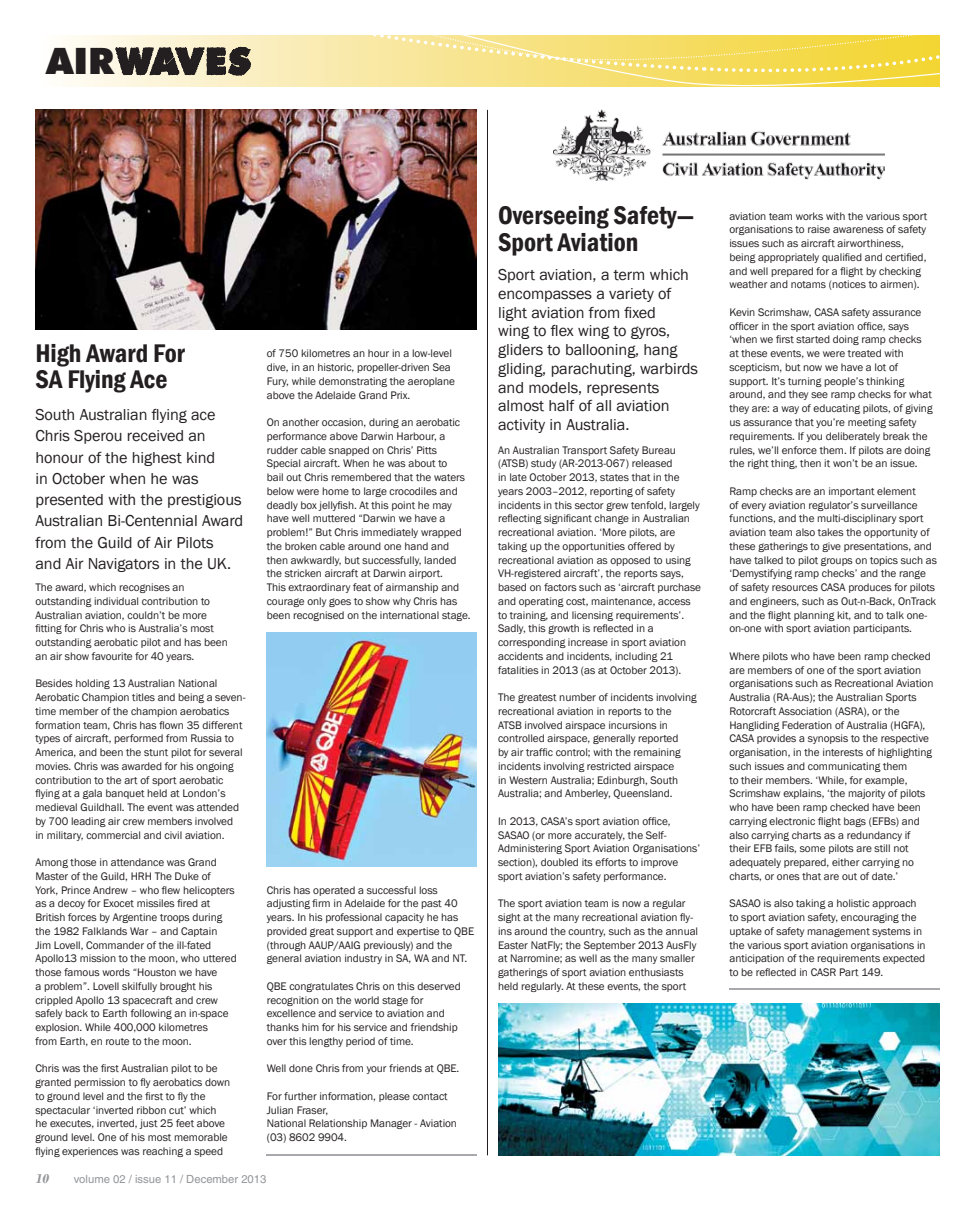
<style>
.page{position:relative;width:975px;height:1205px;background:#fff}
.page>*{position:absolute;margin:0;border:0;box-sizing:border-box;transform-origin:0 0}
.t1{font:900 36.5px "Futura BT";color:#231f20}
.t2{font:600 condensed 26.25px/26.2px "Franklin Gothic";color:#231f20}
.t3{font:16.25px/18.8px "Franklin Gothic";letter-spacing:-.005em;color:#231f20}
.t4{font:italic 700 13.75px "Bodoni";color:#939598}
.t5{font:11.25px/13.8px "Franklin Gothic";letter-spacing:-.005em;color:#231f20}
.t6{font:11.25px "Helvetica";color:#939598}
</style>
<div class="page">
<div style="left:37px;top:35px;width:902px;height:52px;background:linear-gradient(to bottom,#fefbf1,#fefbf1)"></div>
<svg style="left:115px;top:35px;width:825px;height:51px;background:#e9d67f"></svg>
<hr style="left:487px;top:110px;width:1px;height:1045px;background:#231f20">
<hr style="left:729px;top:989px;width:210px;height:1px;background:#a7a9ac">
<img style="left:498px;top:1003px;width:441px;height:152px">
<img style="left:553px;top:110px;width:331px;height:71px">
<hr style="left:267px;top:1154px;width:210px;height:1px;background:#a7a9ac">
<img style="left:35px;top:110px;width:442px;height:220px">
<img style="left:267px;top:632px;width:210px;height:234px">
<h1 class="t1" style="left:47px;top:39px;width:69px">AIR</h1>
<h2 class="t2" style="left:35px;top:340px;width:151px">High Award For<br>SA Flying Ace</h2>
<h3 class="t3" style="left:35px;top:404px;width:209px;line-height:21.2px">South Australian flying ace<br>Chris Sperou received an honour of the highest kind<br>in October when he was presented with the prestigious<br>Australian Bi-Centennial Award from the Guild of Air Pilots and Air Navigators in the UK.</h3>
<p class="t5" style="left:35px;top:581px;width:194px">The award, which recognises an outstanding individual contribution to Australian aviation, couldn’t be more fitting for Chris who is Australia’s most outstanding aerobatic pilot and has been an air show favourite for 40 years.</p>
<p class="t5" style="left:35px;top:677px;width:211px">Besides holding 13 Australian National Aerobatic Champion titles and being a seven&shy;time member of the champion aerobatics formation team, Chris has flown 35 different types of aircraft, performed from Russia to America, and been the stunt pilot for several movies. Chris was awarded for his ongoing contribution to the art of sport aerobatic flying at a gala banquet held at London’s medieval Guildhall. The event was attended by 700 leading air crew members involved<br>in military, commercial and civil aviation.</p>
<p class="t5" style="left:35px;top:856px;width:203px">Among those in attendance was Grand Master of the Guild, HRH The Duke of<br>York, Prince Andrew – who flew helicopters as a decoy for Exocet missiles fired at British forces by Argentine troops during the 1982 Falklands War – and Captain<br>Jim Lovell, Commander of the ill-fated Apollo13 mission to the moon, who uttered those famous words “Houston we have<br>a problem”. Lovell skilfully brought his crippled Apollo 13 spacecraft and crew safely back to Earth following an in-space explosion. While 400,000 kilometres<br>from Earth, en route to the moon.</p>
<p class="t5" style="left:35px;top:1062px;width:196px">Chris was the first Australian pilot to be granted permission to fly aerobatics down to ground level and the first to fly the spectacular ‘inverted ribbon cut’ which he executes, inverted, just 25 feet above ground level. One of his most memorable flying experiences was reaching a speed</p>
<p class="t5" style="left:267px;top:347px;width:190px">of 750 kilometres an hour in a low-level dive, in an historic, propeller-driven Sea Fury, while demonstrating the aeroplane above the Adelaide Grand Prix.</p>
<p class="t5" style="left:267px;top:416px;width:205px">On another occasion, during an aerobatic performance above Darwin Harbour, a rudder cable snapped on Chris’ Pitts Special aircraft. When he was about to<br>bail out Chris remembered that the waters below were home to large crocodiles and deadly box jellyfish. At this point he may have well muttered “Darwin we have a problem!” But Chris immediately wrapped the broken cable around one hand and then awkwardly, but successfully, landed the stricken aircraft at Darwin airport.<br>This extraordinary feat of airmanship and courage only goes to show why Chris has been recognised on the international stage.</p>
<p class="t5" style="left:267px;top:883px;width:209px">Chris has operated a successful loss adjusting firm in Adelaide for the past 40 years. In his professional capacity he has provided great support and expertise to QBE (through AAUP/AAIG previously) and the general aviation industry in SA, WA and NT.</p>
<p class="t5" style="left:267px;top:979px;width:195px">QBE congratulates Chris on this deserved recognition on the world stage for excellence and service to aviation and thanks him for his service and friendship over this lengthy period of time.</p>
<p class="t5" style="left:267px;top:1062px;width:194px">Well done Chris from your friends at QBE.</p>
<p class="t5" style="left:267px;top:1089px;width:192px">For further information, please contact<br>Julian Fraser,<br>National Relationship Manager - Aviation (03) 8602 9904.</p>
<p class="t4" style="left:35px;top:1170px;width:15px">10</p>
<p class="t6" style="left:74px;top:1172px;width:194px">volume 02 / issue 11 / December 2013</p>
<h2 class="t2" style="left:498px;top:202px;width:197px">Overseeing Safety—<br>Sport Aviation</h2>
<p class="t3" style="left:498px;top:266px;width:201px">Sport aviation, a term which encompasses a variety of light aviation from fixed<br>wing to flex wing to gyros, gliders to ballooning, hang gliding, parachuting, warbirds and models, represents almost half of all aviation activity in Australia.</p>
<p class="t5" style="left:498px;top:443px;width:204px">An Australian Transport Safety Bureau (ATSB) study (AR-2013-067) released<br>in late October 2013, states that in the years 2003–2012, reporting of safety incidents in this sector grew tenfold, largely reflecting significant change in Australian recreational aviation. ‘More pilots, are taking up the opportunities offered by recreational aviation as opposed to using VH-registered aircraft’, the reports says, based on factors such as ‘aircraft purchase and operating cost, maintenance, access to training, and licensing requirements’.<br>Sadly, this growth is reflected in a corresponding increase in sport aviation accidents and incidents, including 21 fatalities in 2013 (as at October 2013).</p>
<p class="t5" style="left:498px;top:691px;width:200px">The greatest number of incidents involving recreational aviation in reports to the ATSB involved airspace incursions in controlled airspace, generally reported<br>by air traffic control; with the remaining incidents involving restricted airspace<br>in Western Australia; Edinburgh, South Australia; and Amberley, Queensland.</p>
<p class="t5" style="left:498px;top:814px;width:203px">In 2013, CASA’s sport aviation office, SASAO (or more accurately, the Self-Administering Sport Aviation Organisations’ section), doubled its efforts to improve sport aviation’s safety performance.</p>
<p class="t5" style="left:498px;top:897px;width:201px">The sport aviation team is now a regular sight at the many recreational aviation fly&shy;ins around the country, such as the annual Easter NatFly; the September 2013 AusFly at Narromine; as well as the many smaller gatherings of sport aviation enthusiasts held regularly. At these events, the sport</p>
<p class="t5" style="left:729px;top:209px;width:199px">aviation team works with the various sport organisations to raise awareness of safety issues such as aircraft airworthiness, being appropriately qualified and certified, and well prepared for a flight by checking weather and notams (notices to airmen).</p>
<p class="t5" style="left:729px;top:306px;width:204px">Kevin Scrimshaw, CASA safety assurance officer in the sport aviation office, says ‘when we first started doing ramp checks at these events, we were treated with scepticism, but now we have a lot of support. It’s turning people’s thinking around, and they see ramp checks for what they are: a way of educating pilots, of giving us assurance that you’re meeting safety requirements. If you deliberately break the rules, we’ll enforce them. If pilots are doing the right thing, then it won’t be an issue.</p>
<p class="t5" style="left:729px;top:484px;width:209px">Ramp checks are an important element<br>of every aviation regulator’s surveillance functions, and the multi-disciplinary sport aviation team also takes the opportunity of these gatherings to give presentations, and have talked to pilot groups on topics such as ‘Demystifying ramp checks’ and the range of safety resources CASA produces for pilots and engineers, such as Out-n-Back, OnTrack and the flight planning kit, and to talk one&shy;on-one with sport aviation participants.</p>
<p class="t5" style="left:729px;top:649px;width:205px">Where pilots who have been ramp checked are members of one of the sport aviation organisations such as Recreational Aviation Australia (RA-Aus); the Australian Sports Rotorcraft Association (ASRA), or the Hangliding Federation of Australia (HGFA), CASA provides a synopsis to the respective organisation, in the interests of highlighting such issues and communicating them<br>to their members. ‘While, for example, Scrimshaw explains, ‘the majority of pilots who have been ramp checked have been carrying electronic flight bags (EFBs) and also carrying charts as a redundancy if their EFB fails, some pilots are still not adequately prepared, either carrying no charts, or ones that are out of date.’</p>
<p class="t5" style="left:729px;top:897px;width:198px">SASAO is also taking a holistic approach to sport aviation safety, encouraging the uptake of safety management systems in the various sport aviation organisations in anticipation of the requirements expected to be reflected in CASR Part 149.</p>
</div>
